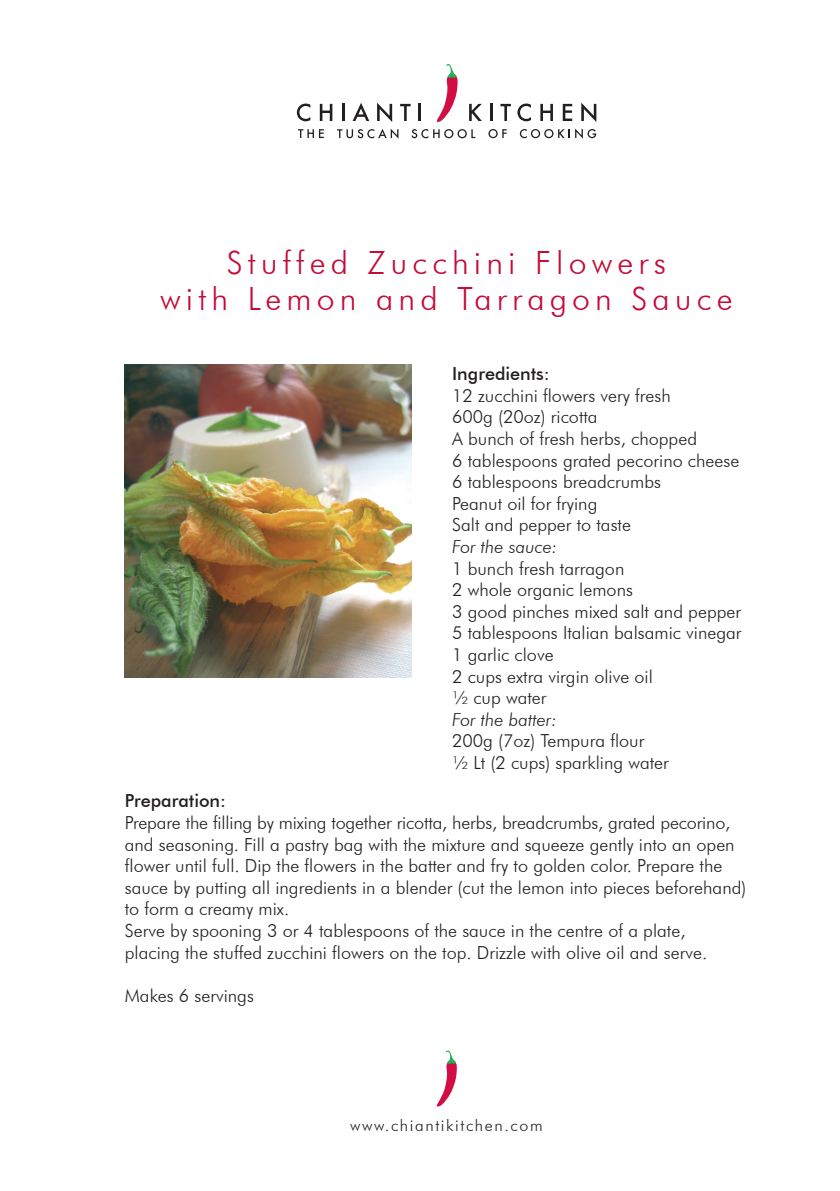
<style>
.page{position:relative;width:840px;height:1191px;background:#fff}
.page>*{position:absolute;margin:0;border:0;box-sizing:border-box;transform-origin:0 0}
.t1{font:300 32px/36px "Futura BT";letter-spacing:.16em;color:#c40c38;text-align:center}
.t2{font:300 18px/21.6px "Futura BT";color:#231f20}
.t3{font:italic 300 18px "Futura BT";color:#231f20}
.t4{font:500 18px "Futura BT";color:#231f20}
.t5{font:300 16px "Futura BT";letter-spacing:.1em;color:#231f20}
</style>
<div class="page">
<hr style="left:489px;top:104px;width:3px;height:17px;background:#231f20">
<svg style="left:500px;top:104px;width:10px;height:17px"></svg>
<svg style="left:517px;top:104px;width:13px;height:17px"></svg>
<svg style="left:540px;top:104px;width:12px;height:17px"></svg>
<svg style="left:562px;top:104px;width:10px;height:17px"></svg>
<svg style="left:581px;top:103px;width:15px;height:19px"></svg>
<svg style="left:519px;top:129px;width:77px;height:10px"></svg>
<svg style="left:488px;top:129px;width:18px;height:9px"></svg>
<svg style="left:297px;top:64px;width:184px;height:75px"></svg>
<svg style="left:436px;top:1050px;width:20px;height:57px"></svg>
<img style="left:125px;top:365px;width:286px;height:312px">
<h1 class="t1" style="left:160px;top:245px;width:573px">Stuffed Zucchini Flowers<br>with Lemon and Tarragon Sauce</h1>
<p class="t4" style="left:452px;top:363px;width:99px">Ingredients:</p>
<p class="t2" style="left:452px;top:384px;width:288px">12 zucchini flowers very fresh<br>600g (20oz) ricotta<br>A bunch of fresh herbs, chopped<br>6 tablespoons grated pecorino cheese<br>6 tablespoons breadcrumbs<br>Peanut oil for frying<br>Salt and pepper to taste</p>
<p class="t3" style="left:452px;top:535px;width:107px">For the sauce:</p>
<p class="t2" style="left:452px;top:557px;width:291px">1 bunch fresh tarragon<br>2 whole organic lemons<br>3 good pinches mixed salt and pepper<br>5 tablespoons Italian balsamic vinegar<br>1 garlic clove<br>2 cups extra virgin olive oil<br>½ cup water</p>
<p class="t3" style="left:452px;top:708px;width:106px">For the batter:</p>
<p class="t2" style="left:452px;top:730px;width:218px">200g (7oz) Tempura flour<br>½ Lt (2 cups) sparkling water</p>
<p class="t4" style="left:125px;top:790px;width:103px">Preparation:</p>
<p class="t2" style="left:125px;top:811px;width:622px">Prepare the filling by mixing together ricotta, herbs, breadcrumbs, grated pecorino, and seasoning. Fill a pastry bag with the mixture and squeeze gently into an open flower until full. Dip the flowers in the batter and fry to golden color. Prepare the sauce by putting all ingredients in a blender (cut the lemon into pieces beforehand) to form a creamy mix.<br>Serve by spooning 3 or 4 tablespoons of the sauce in the centre of a plate,<br>placing the stuffed zucchini flowers on the top. Drizzle with olive oil and serve.</p>
<p class="t2" style="left:125px;top:984px;width:130px">Makes 6 servings</p>
<p class="t5" style="left:350px;top:1115px;width:194px">www.chiantikitchen.com</p>
</div>
